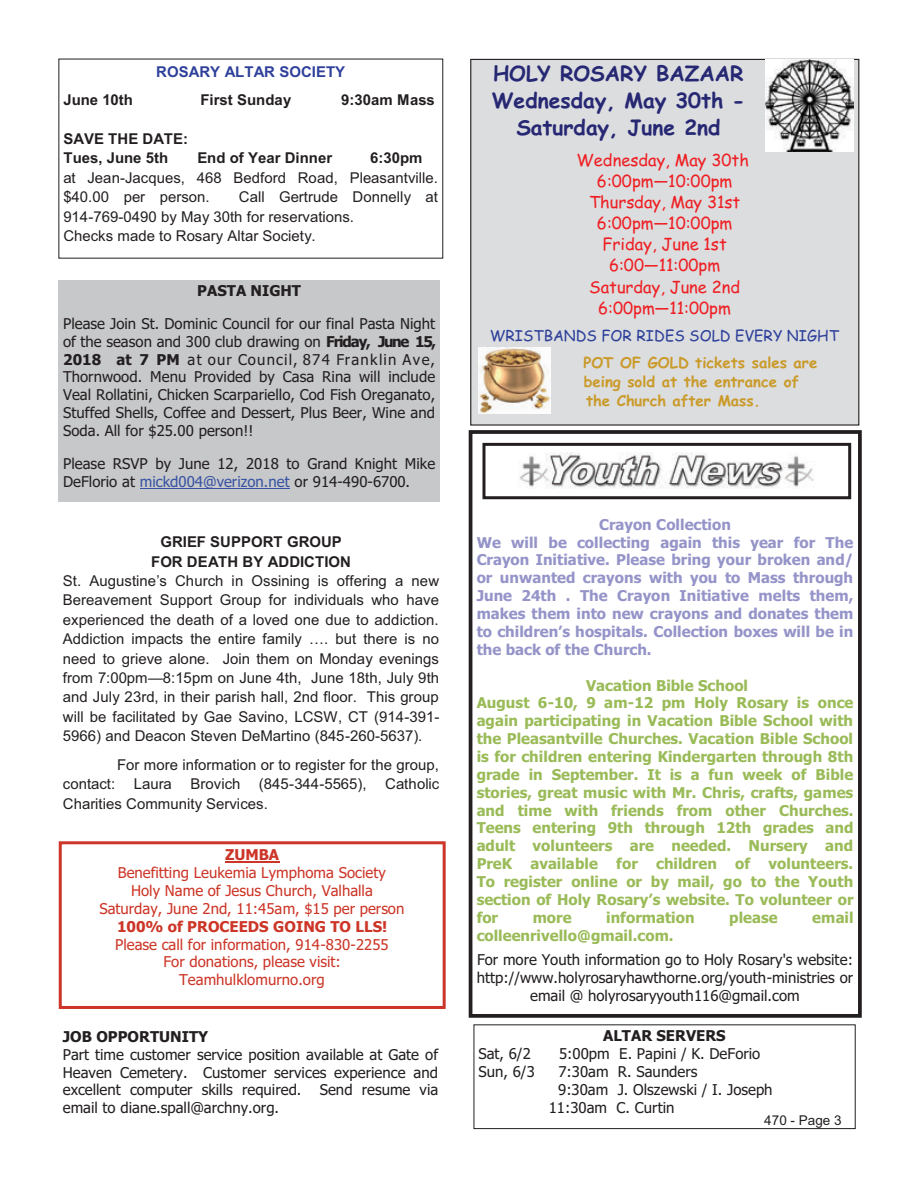
<style>
.page{position:relative;width:918px;height:1188px;background:#fff}
.page>*{position:absolute;margin:0;border:0;box-sizing:border-box;transform-origin:0 0}
.t1{font:700 21.15px "Comic Sans MS";color:#272873}
.t2{font:700 21px "Comic Sans MS";color:#272873}
.t3{font:16.5px/21.1px "Comic Sans MS";color:#ee1f23;text-align:center}
.t4{font:15px/17.9px "Tahoma";color:#231f20;text-align:justify}
.t5{font:15px/19.4px "Arial";color:#231f20}
.t6{font:700 15px/17.9px "Tahoma";color:#9abb58}
.t7{font:700 15px/17.9px "Tahoma";color:#9594c9}
.t8{font:15px/17.9px "Tahoma";color:#cc3527;text-align:center}
.t9{font:700 15px/19.5px "Arial";color:#231f20}
.t10{font:700 15px/19.2px "Comic Sans MS";color:#ca9a2a}
.t11{font:700 15px "Tahoma";color:#231f20}
.t12{font:15px "Comic Sans MS";color:#2e409a}
.t13{font:700 15px "Tahoma";color:#cc3527}
.t14{font:700 15px "Arial";color:#2e409a}
.t15{font:13.5px "Arial";letter-spacing:.005em;color:#231f20}
.s1{font-weight:700}
.s2{color:#3853a3}
</style>
<div class="page">
<div style="left:474px;top:1025px;width:381px;height:104px;border:1px solid #231f20"></div>
<div style="left:469px;top:430px;width:393px;height:588px;border:4px solid #231f20"></div>
<img style="left:519px;top:452px;width:295px;height:37px">
<div style="left:482px;top:443px;width:369px;height:56px;border:3px solid #231f20"></div>
<div style="left:471px;top:59px;width:388px;height:366px;background:#dcdddf"></div>
<img style="left:765px;top:59px;width:88px;height:93px">
<div style="left:59px;top:841px;width:387px;height:168px;border:3px solid #cc3527"></div>
<hr style="left:225px;top:861px;width:54px;height:2px;background:#cc3527">
<img style="left:478px;top:347px;width:73px;height:67px">
<div style="left:59px;top:280px;width:381px;height:222px;background:#c7c8ca"></div>
<hr style="left:140px;top:488px;width:150px;height:1px;background:#3853a3">
<p class="t14" style="left:156px;top:66px;width:190px">ROSARY ALTAR SOCIETY</p>
<p class="t9" style="left:63px;top:91px;width:71px">June 10th</p>
<p class="t9" style="left:200px;top:91px;width:92px">First Sunday</p>
<p class="t9" style="left:341px;top:91px;width:95px">9:30am Mass</p>
<p class="t9" style="left:63px;top:130px;width:126px">SAVE THE DATE:<br>Tues, June 5th</p>
<p class="t9" style="left:197px;top:150px;width:136px">End of Year Dinner</p>
<p class="t9" style="left:370px;top:150px;width:54px">6:30pm</p>
<p class="t5" style="left:63px;top:169px;width:376px">at Jean-Jacques, 468 Bedford Road, Pleasantville. $40.00 per person.</p>
<p class="t5" style="left:63px;top:189px;width:376px;text-indent:176px">Call Gertrude Donnelly at<br>914-769-0490 by May 30th for reservations.<br>Checks made to Rosary Altar Society.</p>
<p class="t11" style="left:197px;top:285px;width:105px">PASTA NIGHT</p>
<p class="t4" style="left:63px;top:316px;width:374px">Please Join St. Dominic Council for our final Pasta Night of the season and 300 club drawing on <span class="s1">Friday, June 15, 2018 at 7 PM</span> at our Council, 874 Franklin Ave, Thornwood. Menu Provided by Casa Rina will include Veal Rollatini, Chicken Scarpariello, Cod Fish Oreganato, Stuffed Shells, Coffee and Dessert, Plus Beer, Wine and Soda. All for $25.00 person!!</p>
<p class="t4" style="left:63px;top:456px;width:374px">Please RSVP by June 12, 2018 to Grand Knight Mike<br>DeFlorio at <span class="s2">mickd004@verizon.net</span> or 914-490-6700.</p>
<p class="t9" style="left:151px;top:534px;width:201px;text-align:center">GRIEF SUPPORT GROUP<br>FOR DEATH BY ADDICTION</p>
<p class="t5" style="left:63px;top:572px;width:378px;text-align:justify">St. Augustine’s Church in Ossining is offering a new Bereavement Support Group for individuals who have experienced the death of a loved one due to addiction.<br>Addiction impacts the entire family …. but there is no need to grieve alone. Join them on Monday evenings from 7:00pm—8:15pm on June 4th, June 18th, July 9th and July 23rd, in their parish hall, 2nd floor. This group will be facilitated by Gae Savino, LCSW, CT (914-391- 5966) and Deacon Steven DeMartino (845-260-5637).</p>
<p class="t5" style="left:63px;top:756px;width:378px;text-align:justify;text-indent:54px">For more information or to register for the group, contact: Laura Brovich (845-344-5565), Catholic Charities Community Services.</p>
<p class="t13" style="left:225px;top:849px;width:56px">ZUMBA</p>
<p class="t8" style="left:99px;top:865px;width:307px">Benefitting Leukemia Lymphoma Society<br>Holy Name of Jesus Church, Valhalla<br>Saturday, June 2nd, 11:45am, $15 per person</p>
<p class="t13" style="left:117px;top:920px;width:272px">100% of PROCEEDS GOING TO LLS!</p>
<p class="t8" style="left:115px;top:937px;width:275px">Please call for information, 914-830-2255<br>For donations, please visit:<br>Teamhulklomurno.org</p>
<p class="t11" style="left:63px;top:1031px;width:147px">JOB OPPORTUNITY</p>
<p class="t4" style="left:63px;top:1047px;width:377px">Part time customer service position available at Gate of Heaven Cemetery. Customer services experience and excellent computer skills required. Send resume via email to diane.spall@archny.org.</p>
<h2 class="t2" style="left:493px;top:65px;width:252px">HOLY ROSARY BAZAAR</h2>
<h1 class="t1" style="left:492px;top:92px;width:255px">Wednesday, May 30th -</h1>
<h2 class="t2" style="left:516px;top:119px;width:206px">Saturday, June 2nd</h2>
<p class="t3" style="left:577px;top:151px;width:174px">Wednesday, May 30th<br>6:00pm—10:00pm<br>Thursday, May 31st<br>6:00pm—10:00pm<br>Friday, June 1st<br>6:00—11:00pm<br>Saturday, June 2nd<br>6:00pm—11:00pm</p>
<p class="t12" style="left:490px;top:329px;width:351px">WRISTBANDS FOR RIDES SOLD EVERY NIGHT</p>
<p class="t10" style="left:583px;top:355px;width:236px">POT OF GOLD tickets sales are being sold at the entrance of the Church after Mass.</p>
<p class="t7" style="left:477px;top:517px;width:378px;text-indent:122px">Crayon Collection<br>We will be collecting again this year for The Crayon Initiative. Please bring your broken and/ or unwanted crayons with you to Mass through June 24th . The Crayon Initiative melts them, makes them into new crayons and donates them to children’s hospitals. Collection boxes will be in the back of the Church.</p>
<p class="t6" style="left:477px;top:678px;width:378px;text-indent:109px">Vacation Bible School<br>August 6-10, 9 am-12 pm Holy Rosary is once again participating in Vacation Bible School with the Pleasantville Churches. Vacation Bible School is for children entering Kindergarten through 8th grade in September. It is a fun week of Bible stories, great music with Mr. Chris, crafts, games and time with friends from other Churches.<br>Teens entering 9th through 12th grades and adult volunteers are needed. Nursery and PreK available for children of volunteers.<br>To register online or by mail, go to the Youth section of Holy Rosary’s website. To volunteer or for</p>
<p class="t6" style="left:533px;top:910px;width:40px">more</p>
<p class="t6" style="left:606px;top:910px;width:90px">information</p>
<p class="t6" style="left:729px;top:910px;width:50px">please</p>
<p class="t6" style="left:812px;top:910px;width:43px">email</p>
<p class="t6" style="left:477px;top:927px;width:198px">colleenrivello@gmail.com.</p>
<p class="t4" style="left:477px;top:952px;width:378px;text-align:center">For more Youth information go to Holy Rosary's website: http://www.holyrosaryhawthorne.org/youth-ministries or email @ holyrosaryyouth116@gmail.com</p>
<p class="t11" style="left:603px;top:1030px;width:124px">ALTAR SERVERS</p>
<p class="t4" style="left:479px;top:1046px;width:54px">Sat, 6/2</p>
<p class="t4" style="left:559px;top:1046px;width:203px">5:00pm E. Papini / K. DeForio</p>
<p class="t4" style="left:479px;top:1064px;width:58px">Sun, 6/3</p>
<p class="t4" style="left:558px;top:1064px;width:141px">7:30am R. Saunders</p>
<p class="t4" style="left:558px;top:1081px;width:216px">9:30am J. Olszewski / I. Joseph</p>
<p class="t4" style="left:549px;top:1099px;width:127px">11:30am C. Curtin</p>
<p class="t15" style="left:764px;top:1115px;width:79px">470 - Page 3</p>
</div>
